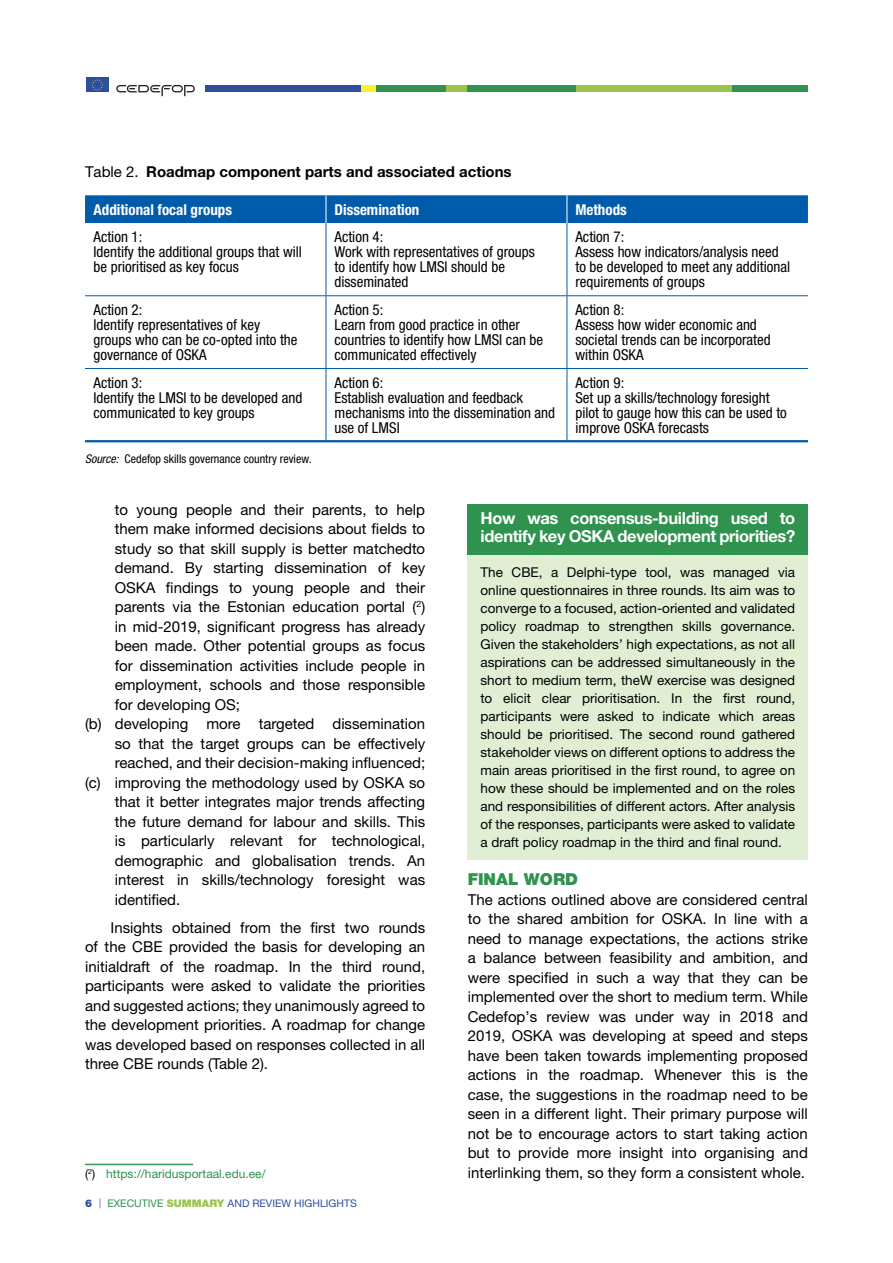
<style>
.page{position:relative;width:893px;height:1263px;background:#fff}
.page>*{position:absolute;margin:0;border:0;box-sizing:border-box;transform-origin:0 0}
.t1{font:700 16.5px/18px "Helvetica Neue LTW1 G";letter-spacing:-.02em;color:#fff}
.t2{font:900 16.5px "Helvetica Neue LTW1 G";color:#2f924f}
.t3{font:15px/19.5px "Helvetica Neue LTW1 G";color:#000;text-align:justify}
.t4{font:condensed 15px/15px "Helvetica Neue LTW1 G";color:#000}
.t5{font:700 15px "Helvetica Neue LTW1 G";color:#000}
.t6{font:700 condensed 15px "Helvetica Neue LTW1 G";color:#fff}
.t7{font:13.5px/18px "Helvetica Neue LTW1 G";color:#000;text-align:justify}
.t8{font:condensed 12px "Helvetica Neue LTW1 G";color:#000}
.t9{font:12px "Helvetica Neue LTW1 G";color:#2f924f}
.t10{font:10.5px "Helvetica Neue LTW1 G";color:#2e4f9e}
.t11{font:900 10.5px "Helvetica Neue LTW1 G";color:#2e4f9e}
.s1{font-weight:400}
.s2{font-style:italic}
.s3{color:#000}
.s4{color:#30914f}
.s5{font-weight:900;color:#9cc44d}
</style>
<div class="page">
<hr style="left:85px;top:1164px;width:108px;height:1px;background:#369759">
<div style="left:468px;top:504px;width:340px;height:51px;background:#2f924f"></div>
<div style="left:468px;top:555px;width:340px;height:305px;background:#e0efd4"></div>
<div style="left:86px;top:77px;width:23px;height:15px;background:#2e4f9e"></div>
<svg style="left:92px;top:79px;width:11px;height:12px"></svg>
<svg style="left:116px;top:85px;width:79px;height:11px"></svg>
<div style="left:205px;top:86px;width:178px;height:6px;background:#2e4f9e"></div>
<div style="left:366px;top:86px;width:442px;height:6px;background:#2f924f"></div>
<div style="left:361px;top:86px;width:14px;height:6px;background:#fff029"></div>
<div style="left:446px;top:86px;width:21px;height:6px;background:#9cc44b"></div>
<div style="left:577px;top:86px;width:155px;height:6px;background:#9cc44b"></div>
<div style="left:85px;top:195px;width:723px;height:28px;background:#005baa"></div>
<hr style="left:85px;top:440px;width:241px;height:2px;background:#005baa">
<hr style="left:326px;top:440px;width:241px;height:2px;background:#005baa">
<hr style="left:567px;top:440px;width:241px;height:2px;background:#005baa">
<hr style="left:326px;top:223px;width:1px;height:72px;background:#005baa">
<hr style="left:567px;top:223px;width:1px;height:72px;background:#005baa">
<hr style="left:85px;top:295px;width:241px;height:1px;background:#005baa">
<hr style="left:326px;top:295px;width:241px;height:1px;background:#005baa">
<hr style="left:326px;top:296px;width:1px;height:72px;background:#005baa">
<hr style="left:567px;top:295px;width:241px;height:1px;background:#005baa">
<hr style="left:567px;top:296px;width:1px;height:72px;background:#005baa">
<hr style="left:85px;top:368px;width:241px;height:1px;background:#005baa">
<hr style="left:326px;top:368px;width:241px;height:1px;background:#005baa">
<hr style="left:326px;top:369px;width:1px;height:71px;background:#005baa">
<hr style="left:567px;top:368px;width:241px;height:1px;background:#005baa">
<hr style="left:567px;top:369px;width:1px;height:71px;background:#005baa">
<p class="t5" style="left:85px;top:162px;width:428px"><span class="s1">Table 2.</span> Roadmap component parts and associated actions</p>
<p class="t6" style="left:94px;top:200px;width:140px">Additional focal groups</p>
<p class="t6" style="left:334px;top:200px;width:86px">Dissemination</p>
<p class="t6" style="left:575px;top:200px;width:53px">Methods</p>
<p class="t4" style="left:94px;top:230px;width:210px">Action 1:<br>Identify the additional groups that will be prioritised as key focus</p>
<p class="t4" style="left:334px;top:230px;width:202px">Action 4:<br>Work with representatives of groups to identify how LMSI should be disseminated</p>
<p class="t4" style="left:575px;top:230px;width:216px">Action 7:<br>Assess how indicators/analysis need to be developed to meet any additional requirements of groups</p>
<p class="t4" style="left:94px;top:302px;width:206px">Action 2:<br>Identify representatives of key groups who can be co-opted into the governance of OSKA</p>
<p class="t4" style="left:334px;top:302px;width:210px">Action 5:<br>Learn from good practice in other countries to identify how LMSI can be communicated effectively</p>
<p class="t4" style="left:575px;top:302px;width:197px">Action 8:<br>Assess how wider economic and societal trends can be incorporated within OSKA</p>
<p class="t4" style="left:94px;top:375px;width:210px">Action 3:<br>Identify the LMSI to be developed and communicated to key groups</p>
<p class="t4" style="left:334px;top:375px;width:222px">Action 6:<br>Establish evaluation and feedback mechanisms into the dissemination and use of LMSI</p>
<p class="t4" style="left:575px;top:375px;width:213px">Action 9:<br>Set up a skills/technology foresight pilot to gauge how this can be used to improve OSKA forecasts</p>
<p class="t8" style="left:85px;top:452px;width:228px"><span class="s2">Source:</span> Cedefop skills governance country review.</p>
<p class="t3" style="left:115px;top:499px;width:312px">to young people and their parents, to help</p>
<p class="t3" style="left:115px;top:519px;width:312px">them make informed decisions about fields to</p>
<p class="t3" style="left:115px;top:538px;width:312px">study so that skill supply is better matchedto</p>
<p class="t3" style="left:115px;top:558px;width:312px">demand. By starting dissemination of key</p>
<p class="t3" style="left:115px;top:577px;width:312px">OSKA findings to young people and their</p>
<p class="t3" style="left:115px;top:597px;width:312px">parents via the Estonian education portal (<sup>2</sup>)</p>
<p class="t3" style="left:115px;top:616px;width:312px">in mid-2019, significant progress has already</p>
<p class="t3" style="left:115px;top:636px;width:312px">been made. Other potential groups as focus</p>
<p class="t3" style="left:115px;top:655px;width:312px">for dissemination activities include people in</p>
<p class="t3" style="left:115px;top:675px;width:312px">employment, schools and those responsible</p>
<p class="t3" style="left:115px;top:694px;width:127px">for developing OS;</p>
<p class="t3" style="left:85px;top:714px;width:342px">(b) developing more targeted dissemination</p>
<p class="t3" style="left:115px;top:733px;width:312px">so that the target groups can be effectively</p>
<p class="t3" style="left:115px;top:753px;width:312px">reached, and their decision-making influenced;</p>
<p class="t3" style="left:85px;top:772px;width:342px">(c) improving the methodology used by OSKA so</p>
<p class="t3" style="left:115px;top:792px;width:312px">that it better integrates major trends affecting</p>
<p class="t3" style="left:115px;top:811px;width:312px">the future demand for labour and skills. This</p>
<p class="t3" style="left:115px;top:831px;width:312px">is particularly relevant for technological,</p>
<p class="t3" style="left:115px;top:850px;width:312px">demographic and globalisation trends. An</p>
<p class="t3" style="left:115px;top:870px;width:312px">interest in skills/technology foresight was</p>
<p class="t3" style="left:115px;top:889px;width:67px">identified.</p>
<p class="t3" style="left:85px;top:917px;width:342px;text-indent:26px">Insights obtained from the first two rounds of the CBE provided the basis for developing an initialdraft of the roadmap. In the third round, participants were asked to validate the priorities and suggested actions; they unanimously agreed to the development priorities. A roadmap for change was developed based on responses collected in all three CBE rounds (Table 2).</p>
<p class="t9" style="left:85px;top:1166px;width:182px"><span class="s3">(</span><sup>2</sup><span class="s3">)</span> https://haridusportaal.edu.ee/</p>
<p class="t11" style="left:85px;top:1197px;width:9px">6</p>
<p class="t10" style="left:107px;top:1196px;width:251px"><span class="s4">EXECUTIVE</span> <span class="s5">SUMMARY</span> AND REVIEW HIGHLIGHTS</p>
<p class="t1" style="left:480px;top:509px;width:316px">How was consensus-building used to identify key OSKA development priorities?</p>
<p class="t7" style="left:480px;top:563px;width:316px">The CBE, a Delphi-type tool, was managed via online questionnaires in three rounds. Its aim was to converge to a focused, action-oriented and validated policy roadmap to strengthen skills governance.<br>Given the stakeholders’ high expectations, as not all aspirations can be addressed simultaneously in the short to medium term, theW exercise was designed to elicit clear prioritisation. In the first round, participants were asked to indicate which areas should be prioritised. The second round gathered stakeholder views on different options to address the main areas prioritised in the first round, to agree on how these should be implemented and on the roles and responsibilities of different actors. After analysis of the responses, participants were asked to validate a draft policy roadmap in the third and final round.</p>
<p class="t2" style="left:468px;top:869px;width:112px">FINAL WORD</p>
<p class="t3" style="left:468px;top:889px;width:342px">The actions outlined above are considered central to the shared ambition for OSKA. In line with a need to manage expectations, the actions strike a balance between feasibility and ambition, and were specified in such a way that they can be implemented over the short to medium term. While Cedefop’s review was under way in 2018 and 2019, OSKA was developing at speed and steps have been taken towards implementing proposed actions in the roadmap. Whenever this is the case, the suggestions in the roadmap need to be seen in a different light. Their primary purpose will not be to encourage actors to start taking action but to provide more insight into organising and interlinking them, so they form a consistent whole.</p>
</div>
